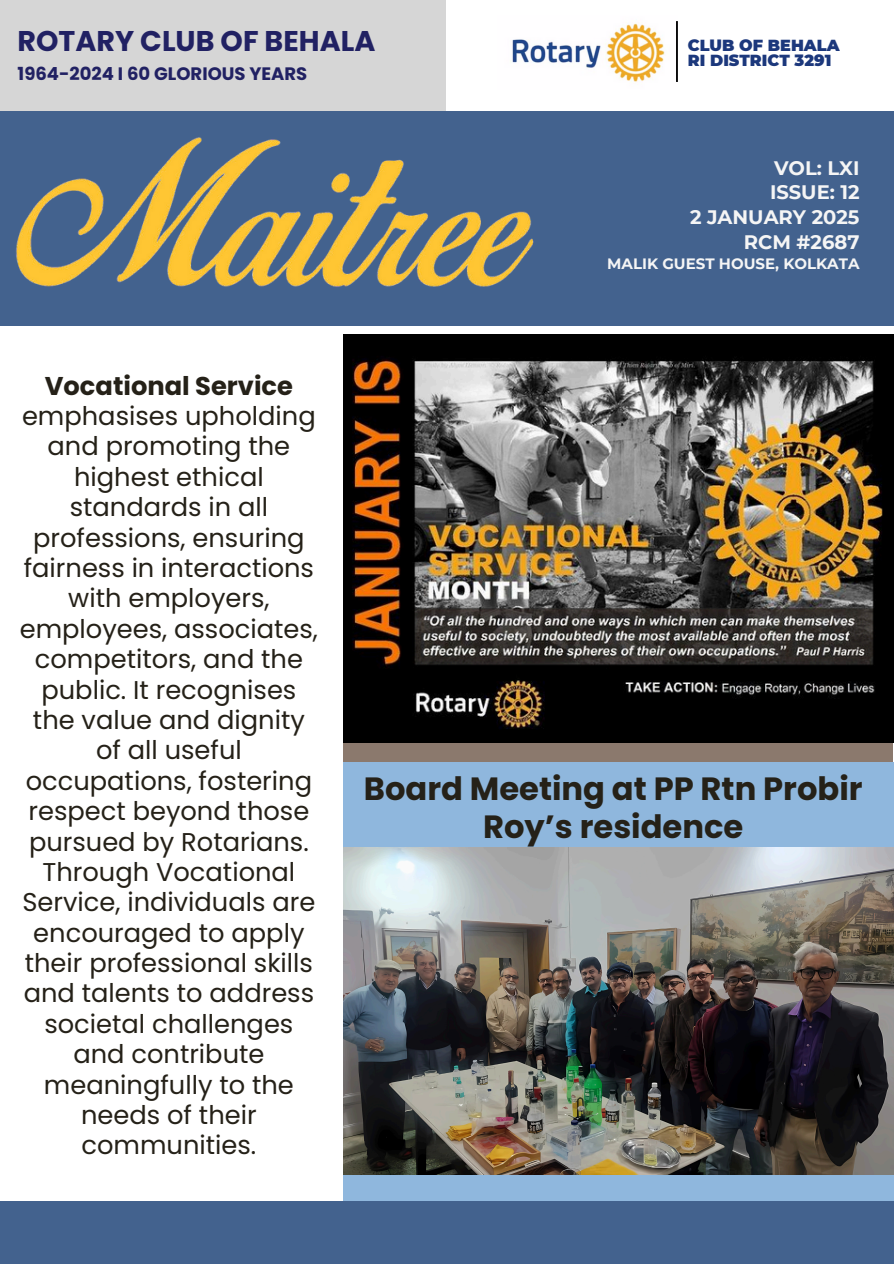
<style>
.page{position:relative;width:894px;height:1264px;background:#fff}
.page>*{position:absolute;margin:0;border:0;box-sizing:border-box;transform-origin:0 0}
.t1{font:700 32.1px/38.2px "Poppins";color:#252118;text-align:center}
.t2{font:700 28.5px "Poppins";color:#212163}
.t3{font:25.65px/30.3px "Poppins";color:#252118;text-align:center}
.t4{font:700 19.5px "Montserrat";color:#f5f5f5}
.t5{font:700 18px "Poppins";color:#212163}
.t6{font:900 16.05px/15.8px "Montserrat";color:#1c387c}
.t7{font:700 15px "Montserrat";color:#f5f5f5}
.s1{font-weight:700}
</style>
<div class="page">
<div style="left:0;top:0;width:446px;height:321px;background:#d6d6d6"></div>
<div style="left:0;top:112px;width:893px;height:214px;background:#43628e"></div>
<img style="left:0;top:111px;width:551px;height:176px">
<img style="left:510px;top:23px;width:155px;height:59px">
<hr style="left:675px;top:21px;width:2px;height:61px;background:#000">
<div style="left:343px;top:742px;width:549px;height:521px;background:#8b796d"></div>
<div style="left:343px;top:761px;width:550px;height:502px;background:#8fb7dd"></div>
<div style="left:0;top:1201px;width:893px;height:62px;background:#43628e"></div>
<img style="left:343px;top:335px;width:550px;height:407px">
<img style="left:343px;top:847px;width:550px;height:327px">
<p class="t2" style="left:18px;top:22px;width:359px">ROTARY CLUB OF BEHALA</p>
<p class="t5" style="left:18px;top:61px;width:291px">1964-2024 I 60 GLORIOUS YEARS</p>
<h3 class="t6" style="left:687px;top:37px;width:153px">CLUB OF BEHALA<br>RI DISTRICT 3291</h3>
<p class="t4" style="left:773px;top:156px;width:87px">VOL: LXI</p>
<h3 class="t4" style="left:769px;top:180px;width:91px">ISSUE: 12</h3>
<p class="t4" style="left:689px;top:205px;width:171px">2 JANUARY 2025</p>
<p class="t4" style="left:743px;top:230px;width:117px">RCM #2687</p>
<p class="t7" style="left:607px;top:254px;width:254px">MALIK GUEST HOUSE, KOLKATA</p>
<p class="t3" style="left:20px;top:370px;width:299px"><span class="s1">Vocational Service </span>emphasises upholding and promoting the highest ethical standards in all professions, ensuring fairness in interactions with employers, employees, associates, competitors, and the public. It recognises the value and dignity of all useful occupations, fostering respect beyond those pursued by Rotarians.<br>Through Vocational<br>Service, individuals are encouraged to apply their professional skills and talents to address societal challenges and contribute meaningfully to the needs of their communities.</p>
<p class="t1" style="left:364px;top:769px;width:500px">Board Meeting at PP Rtn Probir<br>Roy’s residence</p>
</div>
